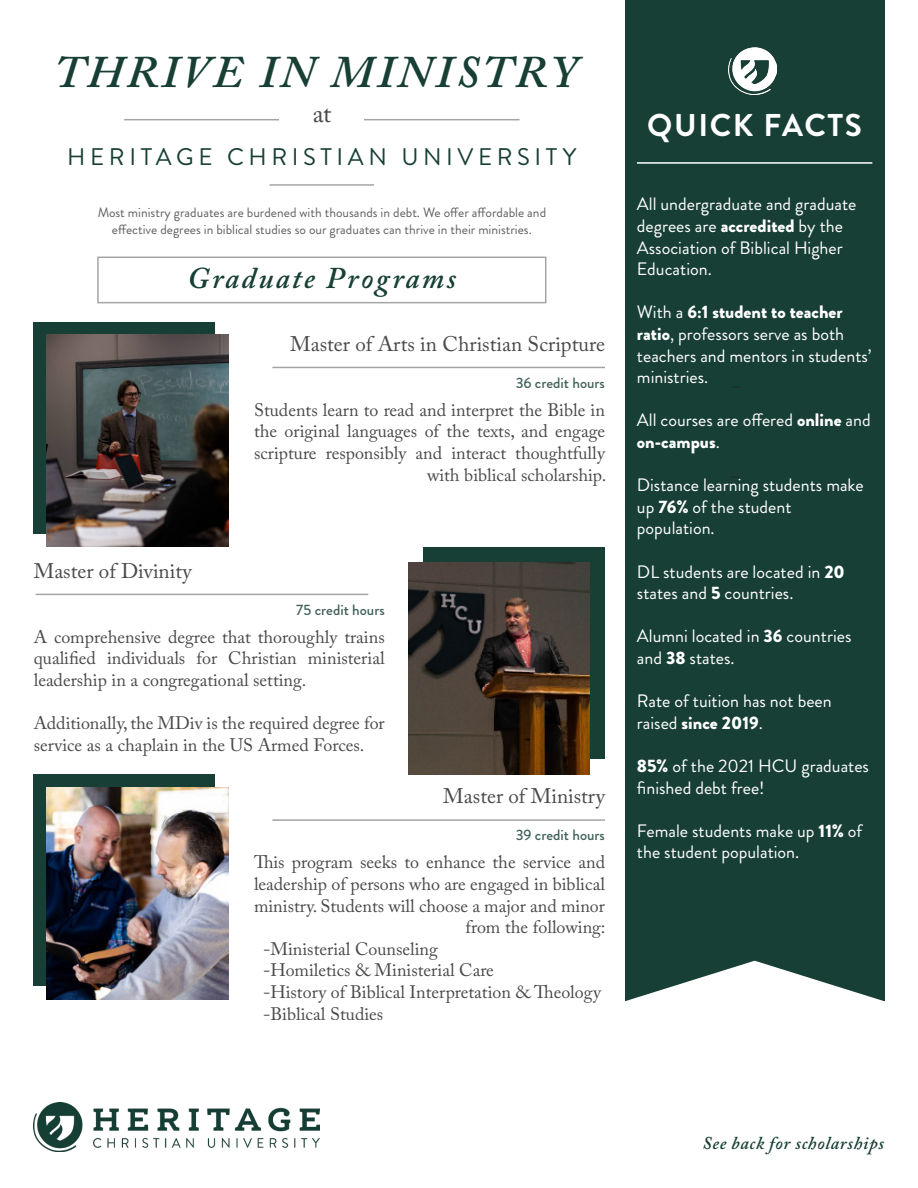
<style>
.page{position:relative;width:918px;height:1188px;background:#fff}
.page>*{position:absolute;margin:0;border:0;box-sizing:border-box;transform-origin:0 0}
.t1{font:italic 600 45px "Adobe Caslon Pro";letter-spacing:.08em;color:#173f35}
.t2{font:700 31.5px "Brandon Grotesque";letter-spacing:.05em;color:#fff}
.t3{font:italic 600 30px "Adobe Caslon Pro";letter-spacing:.08em;color:#173f35}
.t4{font:25.5px "Adobe Caslon Pro";color:#231f20}
.t5{font:24px "Brandon Grotesque";letter-spacing:.19em;color:#173f35}
.t6{font:21px "Adobe Caslon Pro";color:#231f20}
.t7{font:18px/21.6px "Adobe Caslon Pro";color:#231f20;text-align:right}
.t8{font:18px/21.6px "Brandon Grotesque";color:#fff}
.t9{font:italic 600 18px "Adobe Caslon Pro";letter-spacing:.04em;color:#173f35}
.t10{font:500 15px "Brandon Grotesque";color:#173f35}
.t11{font:13.5px/16.2px "Brandon Grotesque";color:#231f20;text-align:center}
.s1{font-weight:900}
</style>
<div class="page">
<hr style="left:124px;top:119px;width:395px;height:1px;background:#231f20">
<div style="left:280px;top:99px;width:84px;height:41px;background:#fff"></div>
<img style="left:34px;top:1103px;width:285px;height:49px">
<hr style="left:270px;top:184px;width:104px;height:2px;background:#231f20">
<div style="left:625px;top:0;width:259px;height:1000px;background:#173f35"></div>
<svg style="left:625px;top:961px;width:259px;height:40px"></svg>
<hr style="left:637px;top:162px;width:235px;height:2px;background:#fff">
<img style="left:729px;top:48px;width:47px;height:47px">
<hr style="left:272px;top:367px;width:333px;height:1px;background:#231f20">
<div style="left:34px;top:322px;width:181px;height:212px;background:#173f35"></div>
<img style="left:47px;top:335px;width:181px;height:212px">
<hr style="left:36px;top:594px;width:332px;height:1px;background:#231f20">
<div style="left:424px;top:547px;width:181px;height:212px;background:#173f35"></div>
<img style="left:408px;top:562px;width:182px;height:212px">
<hr style="left:272px;top:819px;width:333px;height:2px;background:#231f20">
<div style="left:34px;top:774px;width:181px;height:212px;background:#173f35"></div>
<img style="left:47px;top:787px;width:181px;height:212px">
<p class="t1" style="left:54px;top:45px;width:524px">THRIVE IN MINISTRY</p>
<h3 class="t4" style="left:312px;top:99px;width:21px">at</h3>
<p class="t5" style="left:67px;top:141px;width:511px">HERITAGE CHRISTIAN UNIVERSITY</p>
<p class="t11" style="left:98px;top:205px;width:450px">Most ministry graduates are burdened with thousands in debt. We offer affordable and effective degrees in biblical studies so our graduates can thrive in their ministries.</p>
<p class="t3" style="left:188px;top:260px;width:270px">Graduate Programs</p>
<p class="t6" style="left:290px;top:331px;width:316px">Master of Arts in Christian Scripture</p>
<p class="t10" style="left:516px;top:372px;width:91px">36 credit hours</p>
<p class="t6" style="left:34px;top:558px;width:159px">Master of Divinity</p>
<p class="t7" style="left:254px;top:399px;width:354px">Students learn to read and interpret the Bible in the original languages of the texts, and engage scripture responsibly and interact thoughtfully with biblical scholarship.</p>
<p class="t10" style="left:296px;top:599px;width:90px">75 credit hours</p>
<p class="t7" style="left:34px;top:626px;width:353px;text-align:justify">A comprehensive degree that thoroughly trains qualified individuals for Christian ministerial leadership in a congregational setting.</p>
<p class="t7" style="left:34px;top:712px;width:353px;text-align:left">Additionally, the MDiv is the required degree for service as a chaplain in the US Armed Forces.</p>
<p class="t6" style="left:443px;top:784px;width:163px">Master of Ministry</p>
<p class="t10" style="left:516px;top:825px;width:91px">39 credit hours</p>
<p class="t7" style="left:254px;top:851px;width:353px">This program seeks to enhance the service and</p>
<p class="t7" style="left:254px;top:873px;width:352px">leadership of persons who are engaged in biblical</p>
<p class="t7" style="left:254px;top:895px;width:353px">ministry. Students will choose a major and minor</p>
<p class="t7" style="left:466px;top:916px;width:142px">from the following:</p>
<p class="t7" style="left:263px;top:938px;width:176px">-Ministerial Counseling</p>
<p class="t7" style="left:263px;top:959px;width:232px">-Homiletics &amp; Ministerial Care</p>
<p class="t7" style="left:263px;top:981px;width:339px">-History of Biblical Interpretation &amp; Theology</p>
<p class="t7" style="left:263px;top:1003px;width:122px">-Biblical Studies</p>
<p class="t2" style="left:647px;top:103px;width:216px">QUICK FACTS</p>
<p class="t8" style="left:637px;top:194px;width:221px">All undergraduate and graduate degrees are <span class="s1">accredited</span> by the<br>Association of Biblical Higher<br>Education.</p>
<p class="t8" style="left:637px;top:302px;width:236px">With a <span class="s1">6:1 student to teacher ratio</span>, professors serve as both teachers and mentors in students’ ministries.</p>
<p class="t8" style="left:637px;top:410px;width:235px">All courses are offered <span class="s1">online</span> and <span class="s1">on-campus</span>.</p>
<p class="t8" style="left:637px;top:474px;width:228px">Distance learning students make up <span class="s1">76%</span> of the student</p>
<p class="t8" style="left:637px;top:518px;width:79px">population.</p>
<p class="t8" style="left:637px;top:561px;width:209px">DL students are located in <span class="s1">20 </span>states and <span class="s1">5</span> countries.</p>
<p class="t8" style="left:637px;top:626px;width:216px">Alumni located in <span class="s1">36</span> countries and <span class="s1">38</span> states.</p>
<p class="t8" style="left:637px;top:690px;width:196px">Rate of tuition has not been raised <span class="s1">since 2019</span>.</p>
<p class="t8" style="left:637px;top:755px;width:234px"><span class="s1">85%</span> of the 2021 HCU graduates finished debt free!</p>
<p class="t8" style="left:637px;top:820px;width:227px">Female students make up <span class="s1">11%</span> of the student population.</p>
<p class="t9" style="left:702px;top:1133px;width:183px">See back for scholarships</p>
</div>
